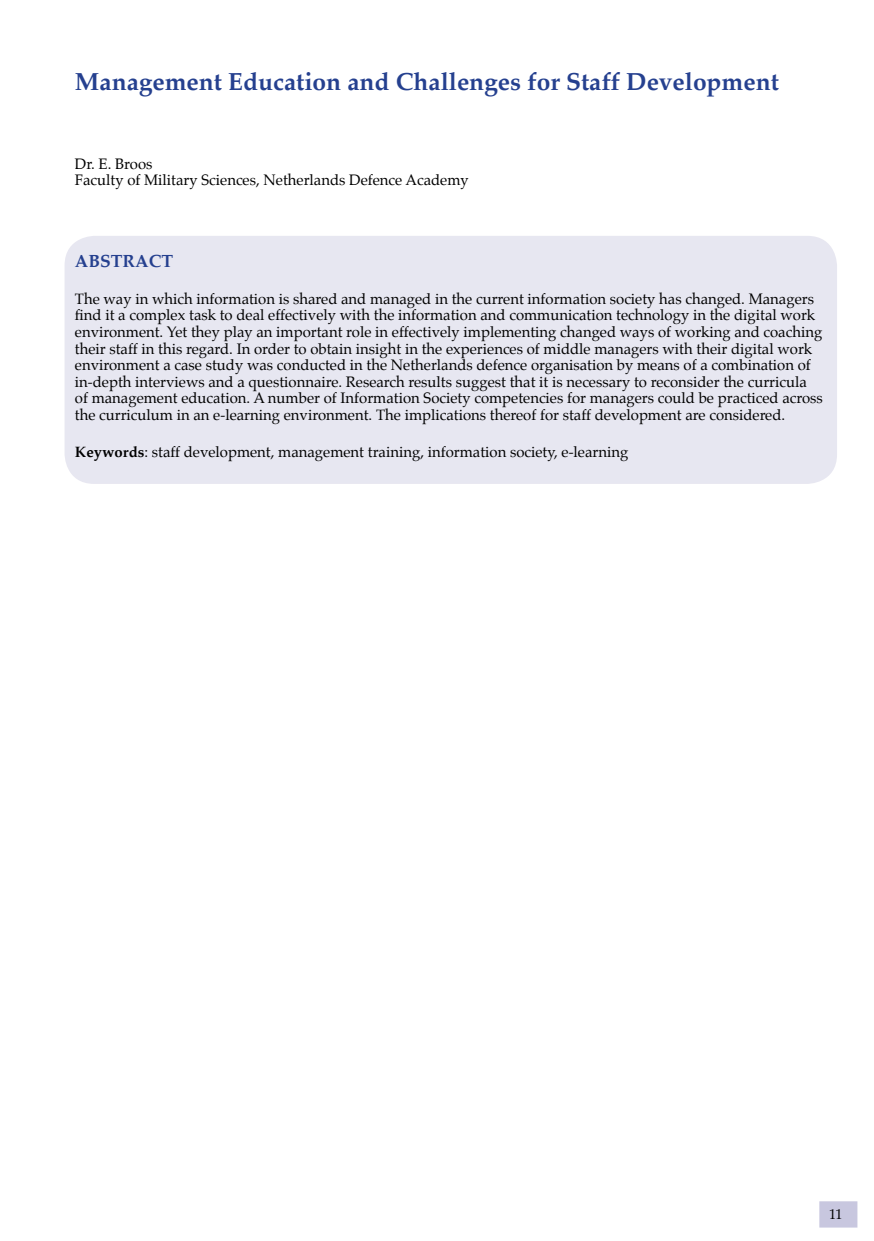
<style>
.page{position:relative;width:874px;height:1241px;background:#fff}
.page>*{position:absolute;margin:0;border:0;box-sizing:border-box;transform-origin:0 0}
.t1{font:700 24.5px "Palatino";color:#25408f}
.t2{font:700 17.5px "Palatino";color:#25408f}
.t3{font:14.88px/16.6px "Palatino";color:#000}
.t4{font:14px "Palatino";color:#000}
.s1{font-weight:700}
</style>
<div class="page">
<div style="left:818px;top:1200px;width:39px;height:27px;background:#c8c7df"></div>
<div style="left:64px;top:236px;width:772px;height:248px;background:#e7e7f1;border-radius:30px"></div>
<p class="t1" style="left:75px;top:60px;width:705px">Management Education and Challenges for Staff Development</p>
<p class="t3" style="left:75px;top:155px;width:395px">Dr. E. Broos<br>Faculty of Military Sciences, Netherlands Defence Academy</p>
<p class="t2" style="left:75px;top:245px;width:27px">Abstract</p>
<p class="t3" style="left:75px;top:290px;width:749px">The way in which information is shared and managed in the current information society has changed. Managers find it a complex task to deal effectively with the information and communication technology in the digital work environment. Yet they play an important role in effectively implementing changed ways of working and coaching their staff in this regard. In order to obtain insight in the experiences of middle managers with their digital work environment a case study was conducted in the Netherlands defence organisation by means of a combination of in-depth interviews and a questionnaire. Research results suggest that it is necessary to reconsider the curricula of management education. A number of Information Society competencies for managers could be practiced across the curriculum in an e-learning environment. The implications thereof for staff development are considered.</p>
<p class="t3" style="left:75px;top:443px;width:554px"><span class="s1">Keywords</span>: staff development, management training, information society, e-learning</p>
<p class="t4" style="left:828px;top:1202px;width:15px">11</p>
</div>
